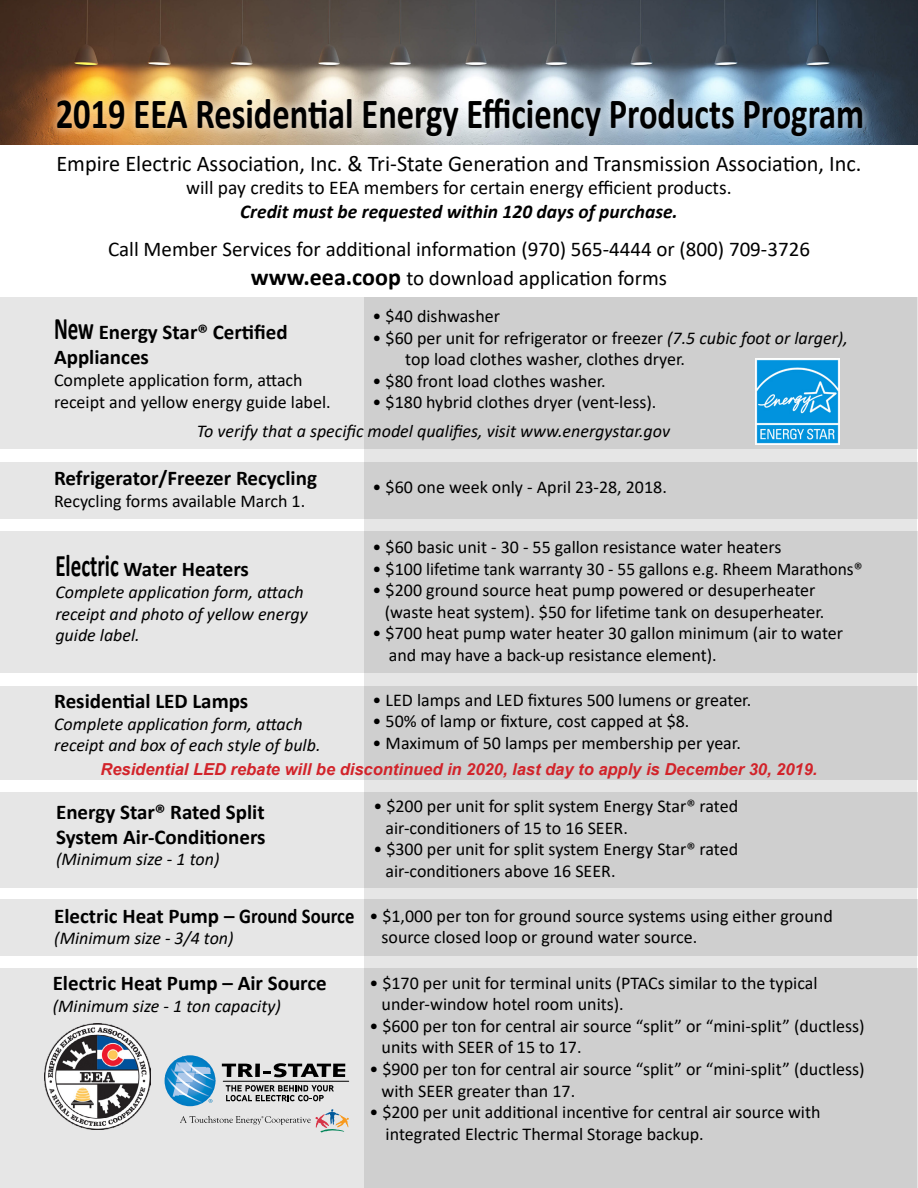
<style>
.page{position:relative;width:918px;height:1188px;background:#fff}
.page>*{position:absolute;margin:0;border:0;box-sizing:border-box;transform-origin:0 0}
.t1{font:700 43.2px "Calibri";color:#000;scale:.8 1}
.t2{font:22.5px "Calibri";color:#000}
.t3{font:700 21px/25.2px "Calibri";color:#000}
.t4{font:21px/28.8px "Calibri";color:#000;text-align:center}
.t5{font:19.5px "Calibri";color:#000}
.t6{font:italic 700 19.5px "Calibri";color:#000}
.t7{font:18px/21.6px "Calibri";color:#000}
.t8{font:italic 18px/21.6px "Calibri";color:#000}
.t9{font:italic 700 16.5px "Arial";color:#d2232a}
.s1{font-weight:700;font-size:24px}
.s2{font-style:italic}
.s3{font-size:31.5px}
</style>
<div class="page">
<div style="left:0;top:297px;width:917px;height:152px;background:#e6e6e6"></div>
<div style="left:0;top:968px;width:918px;height:220px;background:#e6e6e6"></div>
<svg style="left:364px;top:297px;width:553px;height:891px;background:#d2d2d2"></svg>
<img style="left:45px;top:1024px;width:106px;height:106px">
<svg style="left:226px;top:1085px;width:108px;height:16px"></svg>
<svg style="left:222px;top:1064px;width:31px;height:13px"></svg>
<div style="left:255px;top:1064px;width:5px;height:13px;background:#000"></div>
<svg style="left:263px;top:1063px;width:82px;height:14px"></svg>
<hr style="left:223px;top:1081px;width:126px;height:1px;background:#000">
<svg style="left:165px;top:1055px;width:50px;height:51px"></svg>
<svg style="left:165px;top:1056px;width:50px;height:47px;background:#68acd8"></svg>
<svg style="left:180px;top:1109px;width:169px;height:24px"></svg>
<div style="left:0;top:531px;width:918px;height:142px;background:linear-gradient(to right,#e9e9e9,#c8c8c8)"></div>
<img style="left:756px;top:358px;width:84px;height:87px">
<div style="left:1px;top:792px;width:917px;height:95px;background:linear-gradient(to right,#e9e9e9,#c8c8c8)"></div>
<div style="left:0;top:686px;width:918px;height:94px;background:linear-gradient(to right,#e9e9e9,#c8c8c8)"></div>
<img style="left:0;top:0;width:918px;height:145px">
<div style="left:48px;top:89px;width:824px;height:56px;background:#fff;opacity:.75"></div>
<div style="left:0;top:900px;width:918px;height:56px;background:linear-gradient(to right,#e9e9e9,#c8c8c8)"></div>
<div style="left:0;top:463px;width:917px;height:56px;background:linear-gradient(to right,#e9e9e9,#c8c8c8)"></div>
<h1 class="t1" style="left:56px;top:83px;width:1012px">2019 EEA Residential Energy Efficiency Products Program</h1>
<p class="t2" style="left:56px;top:148px;width:807px">Empire Electric Association, Inc. &amp; Tri-State Generation and Transmission Association, Inc.</p>
<p class="t5" style="left:186px;top:174px;width:547px">will pay credits to EEA members for certain energy efficient products.</p>
<p class="t6" style="left:240px;top:198px;width:439px">Credit must be requested within 120 days of purchase.</p>
<p class="t4" style="left:108px;top:235px;width:703px">Call Member Services for additional information (970) 565-4444 or (800) 709-3726 <span class="s1">www.eea.coop</span> to download application forms</p>
<p class="t7" style="left:373px;top:305px;width:129px">• $40 dishwasher</p>
<p class="t7" style="left:405px;top:326px;width:444px;text-indent:-33px">• $60 per unit for refrigerator or freezer <span class="s2">(7.5 cubic foot or larger), </span>top load clothes washer, clothes dryer.</p>
<p class="t7" style="left:373px;top:369px;width:235px">• $80 front load clothes washer.</p>
<p class="t7" style="left:373px;top:391px;width:285px">• $180 hybrid clothes dryer (vent-less).</p>
<p class="t3" style="left:54px;top:319px;width:235px"><span class="s3">New</span> Energy Star® Certified<br>Appliances</p>
<p class="t7" style="left:54px;top:369px;width:278px">Complete application form, attach receipt and yellow energy guide label.</p>
<p class="t8" style="left:197px;top:419px;width:475px">To verify that a specific model qualifies, visit www.energystar.gov</p>
<p class="t3" style="left:54px;top:465px;width:264px">Refrigerator/Freezer Recycling</p>
<p class="t7" style="left:54px;top:489px;width:253px">Recycling forms available March 1.</p>
<p class="t3" style="left:55px;top:557px;width:195px"><span class="s3">Electric</span> Water Heaters</p>
<p class="t8" style="left:55px;top:580px;width:254px">Complete application form, attach receipt and photo of yellow energy guide label.</p>
<p class="t3" style="left:54px;top:688px;width:196px">Residential LED Lamps</p>
<p class="t8" style="left:54px;top:712px;width:268px">Complete application form, attach receipt and box of each style of bulb.</p>
<p class="t7" style="left:373px;top:476px;width:296px">• $60 one week only - April 23-28, 2018.</p>
<p class="t7" style="left:373px;top:536px;width:410px">• $60 basic unit - 30 - 55 gallon resistance water heaters</p>
<p class="t7" style="left:373px;top:557px;width:492px">• $100 lifetime tank warranty 30 - 55 gallons e.g. Rheem Marathons®</p>
<p class="t7" style="left:385px;top:579px;width:441px;text-indent:-12px">• $200 ground source heat pump powered or desuperheater (waste heat system). $50 for lifetime tank on desuperheater.</p>
<p class="t7" style="left:389px;top:622px;width:456px;text-indent:-16px">• $700 heat pump water heater 30 gallon minimum (air to water and may have a back-up resistance element).</p>
<p class="t7" style="left:373px;top:689px;width:380px">• LED lamps and LED fixtures 500 lumens or greater.</p>
<p class="t7" style="left:373px;top:710px;width:318px">• 50% of lamp or fixture, cost capped at $8.</p>
<p class="t7" style="left:373px;top:732px;width:370px">• Maximum of 50 lamps per membership per year.</p>
<p class="t9" style="left:100px;top:758px;width:719px">Residential LED rebate will be discontinued in 2020, last day to apply is December 30, 2019.</p>
<p class="t3" style="left:56px;top:799px;width:211px">Energy Star® Rated Split<br>System Air-Conditioners</p>
<p class="t8" style="left:56px;top:848px;width:165px">(Minimum size - 1 ton)</p>
<p class="t7" style="left:386px;top:795px;width:354px;text-indent:-12px">• $200 per unit for split system Energy Star® rated air-conditioners of 15 to 16 SEER.</p>
<p class="t7" style="left:386px;top:838px;width:354px;text-indent:-12px">• $300 per unit for split system Energy Star® rated air-conditioners above 16 SEER.</p>
<p class="t3" style="left:54px;top:903px;width:302px">Electric Heat Pump – Ground Source</p>
<p class="t8" style="left:54px;top:927px;width:181px">(Minimum size - 3/4 ton)</p>
<p class="t7" style="left:382px;top:905px;width:453px;text-indent:-12px">• $1,000 per ton for ground source systems using either ground source closed loop or ground water source.</p>
<p class="t3" style="left:53px;top:970px;width:276px">Electric Heat Pump – Air Source</p>
<p class="t8" style="left:53px;top:994px;width:230px">(Minimum size - 1 ton capacity)</p>
<p class="t7" style="left:382px;top:971px;width:437px;text-indent:-12px">• $170 per unit for terminal units (PTACs similar to the typical under-window hotel room units).</p>
<p class="t7" style="left:382px;top:1015px;width:485px;text-indent:-12px">• $600 per ton for central air source “split” or “mini-split” (ductless) units with SEER of 15 to 17.</p>
<p class="t7" style="left:382px;top:1058px;width:485px;text-indent:-12px">• $900 per ton for central air source “split” or “mini-split” (ductless) with SEER greater than 17.</p>
<p class="t7" style="left:386px;top:1101px;width:436px;text-indent:-16px">• $200 per unit additional incentive for central air source with integrated Electric Thermal Storage backup.</p>
</div>
